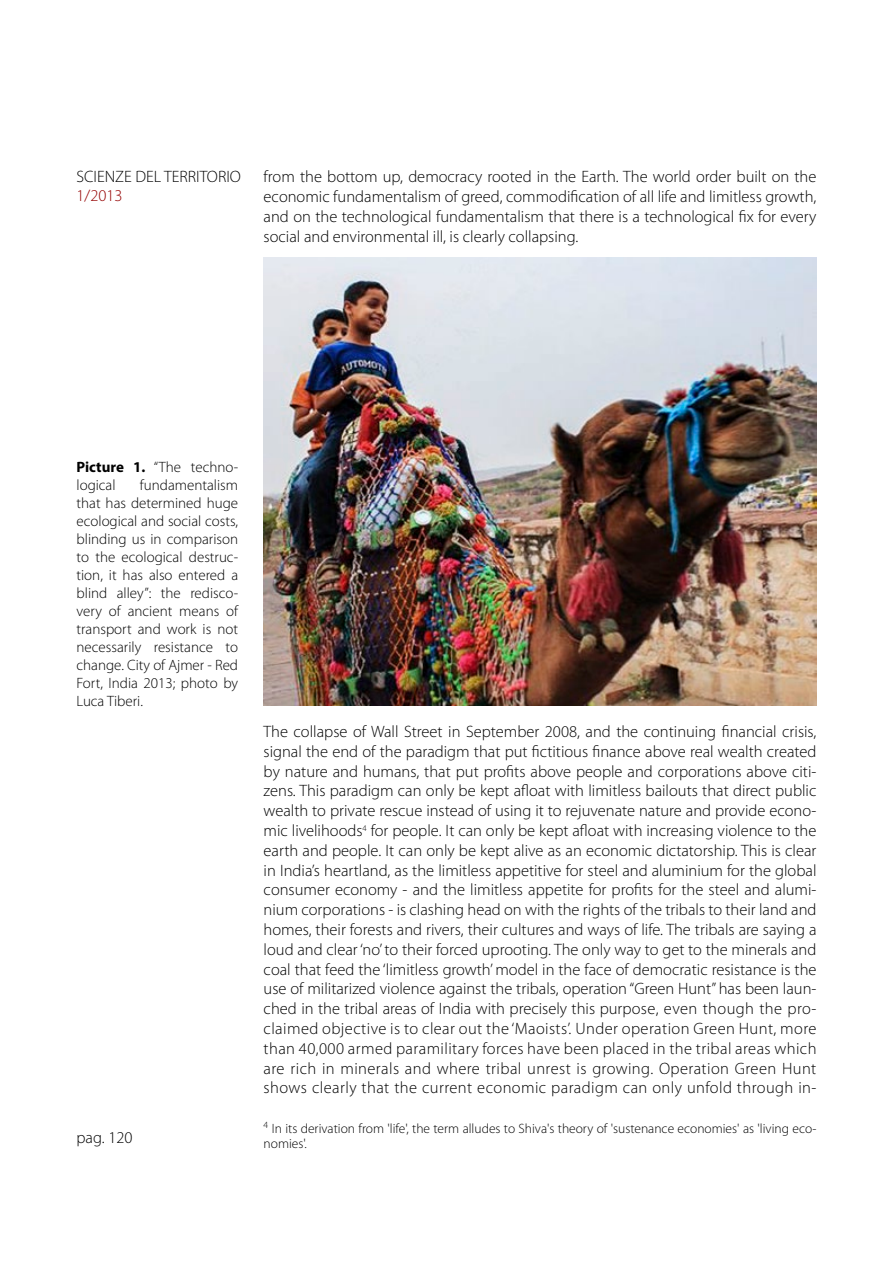
<style>
.page{position:relative;width:893px;height:1263px;background:#fff}
.page>*{position:absolute;margin:0;border:0;box-sizing:border-box;transform-origin:0 0}
.t1{font:300 16.5px/19.8px "Myriad Pro";color:#000;text-align:justify}
.t2{font:300 16.5px "Myriad Pro";color:#950000}
.t3{font:300 15px/18px "Myriad Pro";color:#000}
.t4{font:300 13.5px/15px "Myriad Pro";color:#000}
.s1{font-weight:700}
</style>
<div class="page">
<img style="left:264px;top:257px;width:552px;height:449px">
<p class="t1" style="left:77px;top:167px;width:166px">SCIENZE DEL TERRITORIO</p>
<p class="t2" style="left:77px;top:185px;width:48px">1/2013</p>
<p class="t1" style="left:264px;top:167px;width:554px">from the bottom up, democracy rooted in the Earth. The world order built on the economic fundamentalism of greed, commodification of all life and limitless growth, and on the technological fundamentalism that there is a technological fix for every social and environmental ill, is clearly collapsing.</p>
<p class="t3" style="left:77px;top:458px;width:163px"><span class="s1">Picture 1.</span> “The techno&shy;logical</p>
<p class="t3" style="left:77px;top:476px;width:163px;text-align:justify;text-indent:63px">fundamentalism that has determined huge ecological and social costs, blinding us in comparison to the ecological destruc&shy;tion, it has also entered a blind alley”: the redisco&shy;very of ancient means of transport and work is not necessarily resistance to change. City of Ajmer - Red Fort, India 2013; photo by Luca Tiberi.</p>
<p class="t1" style="left:77px;top:1128px;width:57px">pag. 120</p>
<p class="t1" style="left:264px;top:721px;width:554px">The collapse of Wall Street in September 2008, and the continuing financial crisis, signal the end of the paradigm that put fictitious finance above real wealth created by nature and humans, that put profits above people and corporations above citi&shy;zens. This paradigm can only be kept afloat with limitless bailouts that direct public wealth to private rescue instead of using it to rejuvenate nature and provide econo&shy;mic livelihoods<sup>4</sup> for people. It can only be kept afloat with increasing violence to the earth and people. It can only be kept alive as an economic dictatorship. This is clear in India’s heartland, as the limitless appetitive for steel and aluminium for the global consumer economy - and the limitless appetite for profits for the steel and alumi&shy;nium corporations - is clashing head on with the rights of the tribals to their land and homes, their forests and rivers, their cultures and ways of life. The tribals are saying a loud and clear ‘no’ to their forced uprooting. The only way to get to the minerals and coal that feed the ‘limitless growth’ model in the face of democratic resistance is the use of militarized violence against the tribals, operation “Green Hunt” has been laun&shy;ched in the tribal areas of India with precisely this purpose, even though the pro&shy;claimed objective is to clear out the ‘Maoists’. Under operation Green Hunt, more than 40,000 armed paramilitary forces have been placed in the tribal areas which are rich in minerals and where tribal unrest is growing. Operation Green Hunt shows clearly that the current economic paradigm can only unfold through in-</p>
<p class="t4" style="left:264px;top:1121px;width:554px"><sup>4</sup> In its derivation from 'life', the term alludes to Shiva's theory of 'sustenance economies' as 'living eco&shy;nomies'.</p>
</div>
